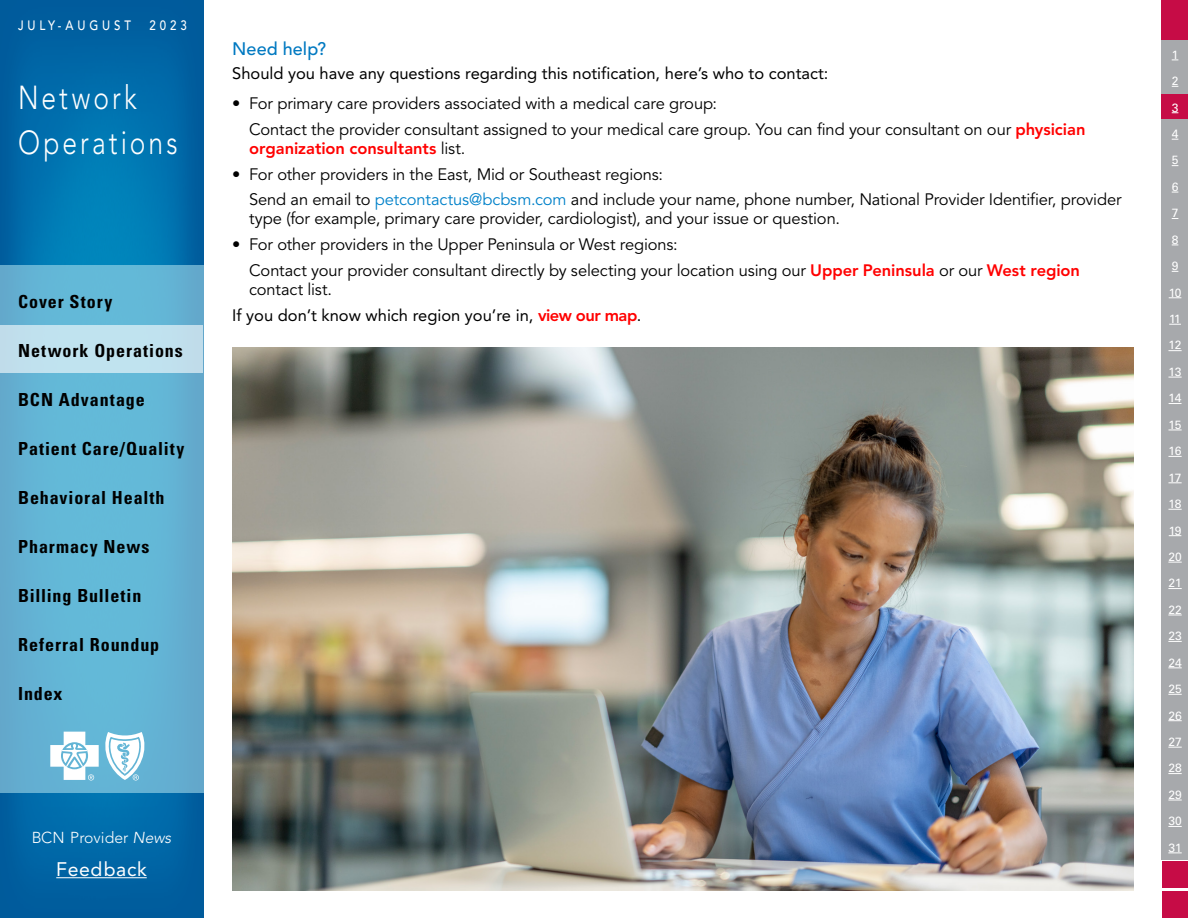
<style>
.page{position:relative;width:1188px;height:918px;background:#fff}
.page>*{position:absolute;margin:0;border:0;box-sizing:border-box;transform-origin:0 0}
.t1{font:300 33px/45px "Avenir LT Std";letter-spacing:.115em;color:#fff;scale:.8 1}
.t2{font:19.5px "Avenir LT Std";letter-spacing:.03em;color:#fff}
.t3{font:700 condensed 18px "Univers LT Std";letter-spacing:.05em;color:#000}
.t4{font:500 18px "Avenir LT Std";letter-spacing:.005em;color:#0079c1}
.t5{font:16.5px/25.7px "Avenir LT Std";letter-spacing:-.01em;color:#000}
.t6{font:16.5px/25.7px "Avenir LT Std";color:#000}
.t7{font:800 16.5px "Avenir LT Std";letter-spacing:-.005em;color:#f00}
.t8{font:300 15.75px "Avenir LT Std";color:#fff}
.t9{font:500 13.5px "Avenir LT Std";letter-spacing:.345em;color:#fff;scale:.85 1}
.t10{font:12px "Univers LT Std";color:#fff}
.s1{font-weight:800;color:#f00}
.s2{font-weight:400;color:#000}
.s3{color:#0081c9}
.s4{font-style:inherit}
.s5{font-style:italic}
</style>
<div class="page">
<div style="left:1162px;top:0;width:26px;height:860px;background:#c60c46"></div>
<img style="left:0;top:0;width:203px;height:918px">
<div style="left:0;top:266px;width:203px;height:527px;background:linear-gradient(to right,#63b5d5,#63b4d4)"></div>
<svg style="left:50px;top:732px;width:100px;height:48px"></svg>
<div style="left:1162px;top:891px;width:26px;height:27px;background:#c60c46"></div>
<div style="left:1162px;top:861px;width:26px;height:27px;background:#c60c46"></div>
<div style="left:1162px;top:780px;width:26px;height:27px;background:#a7a9ac"></div>
<div style="left:1162px;top:807px;width:26px;height:26px;background:#a7a9ac"></div>
<div style="left:1162px;top:833px;width:26px;height:27px;background:#a7a9ac"></div>
<div style="left:1162px;top:40px;width:26px;height:27px;background:#a7a9ac"></div>
<div style="left:1162px;top:67px;width:26px;height:26px;background:#a7a9ac"></div>
<div style="left:1162px;top:120px;width:26px;height:26px;background:#a7a9ac"></div>
<div style="left:1162px;top:146px;width:26px;height:27px;background:#a7a9ac"></div>
<div style="left:1162px;top:173px;width:26px;height:26px;background:#a7a9ac"></div>
<div style="left:1162px;top:199px;width:26px;height:26px;background:#a7a9ac"></div>
<div style="left:1162px;top:226px;width:26px;height:26px;background:#a7a9ac"></div>
<div style="left:1162px;top:252px;width:26px;height:26px;background:#a7a9ac"></div>
<div style="left:1162px;top:278px;width:26px;height:27px;background:#a7a9ac"></div>
<div style="left:1162px;top:305px;width:26px;height:26px;background:#a7a9ac"></div>
<div style="left:1162px;top:331px;width:26px;height:27px;background:#a7a9ac"></div>
<div style="left:1162px;top:358px;width:26px;height:26px;background:#a7a9ac"></div>
<div style="left:1162px;top:384px;width:26px;height:26px;background:#a7a9ac"></div>
<div style="left:1162px;top:411px;width:26px;height:26px;background:#a7a9ac"></div>
<div style="left:1162px;top:437px;width:26px;height:26px;background:#a7a9ac"></div>
<div style="left:1162px;top:463px;width:26px;height:27px;background:#a7a9ac"></div>
<div style="left:1162px;top:490px;width:26px;height:26px;background:#a7a9ac"></div>
<div style="left:1162px;top:516px;width:26px;height:27px;background:#a7a9ac"></div>
<div style="left:1162px;top:543px;width:26px;height:26px;background:#a7a9ac"></div>
<div style="left:1162px;top:569px;width:26px;height:26px;background:#a7a9ac"></div>
<div style="left:1162px;top:596px;width:26px;height:26px;background:#a7a9ac"></div>
<div style="left:1162px;top:622px;width:26px;height:26px;background:#a7a9ac"></div>
<div style="left:1162px;top:648px;width:26px;height:27px;background:#a7a9ac"></div>
<div style="left:1162px;top:675px;width:26px;height:26px;background:#a7a9ac"></div>
<div style="left:1162px;top:701px;width:26px;height:27px;background:#a7a9ac"></div>
<div style="left:1162px;top:728px;width:26px;height:26px;background:#a7a9ac"></div>
<div style="left:1162px;top:754px;width:26px;height:27px;background:#a7a9ac"></div>
<div style="left:0;top:326px;width:203px;height:47px;background:#c0e2ef"></div>
<img style="left:232px;top:348px;width:902px;height:543px">
<hr style="left:56px;top:877px;width:91px;height:1px;background:#fff">
<svg style="left:1169px;top:297px;width:12px;height:1px"></svg>
<svg style="left:1169px;top:324px;width:12px;height:1px"></svg>
<svg style="left:1168px;top:350px;width:14px;height:1px"></svg>
<svg style="left:1168px;top:377px;width:14px;height:1px"></svg>
<svg style="left:1169px;top:403px;width:13px;height:1px"></svg>
<svg style="left:1168px;top:430px;width:14px;height:1px"></svg>
<svg style="left:1168px;top:456px;width:14px;height:1px"></svg>
<svg style="left:1168px;top:483px;width:14px;height:1px"></svg>
<svg style="left:1168px;top:509px;width:14px;height:1px"></svg>
<svg style="left:1169px;top:535px;width:12px;height:1px"></svg>
<svg style="left:1168px;top:562px;width:14px;height:1px"></svg>
<svg style="left:1168px;top:588px;width:14px;height:1px"></svg>
<svg style="left:1168px;top:615px;width:14px;height:1px"></svg>
<svg style="left:1168px;top:641px;width:14px;height:1px"></svg>
<svg style="left:1168px;top:668px;width:14px;height:1px"></svg>
<svg style="left:1168px;top:694px;width:14px;height:1px"></svg>
<svg style="left:1168px;top:720px;width:14px;height:1px"></svg>
<svg style="left:1168px;top:747px;width:14px;height:1px"></svg>
<svg style="left:1168px;top:773px;width:14px;height:1px"></svg>
<svg style="left:1168px;top:800px;width:14px;height:1px"></svg>
<svg style="left:1168px;top:826px;width:14px;height:1px"></svg>
<svg style="left:1168px;top:853px;width:14px;height:1px"></svg>
<p class="t9" style="left:18px;top:17px;width:135px">JULY-AUGUST</p>
<p class="t9" style="left:150px;top:17px;width:45px">2023</p>
<h1 class="t1" style="left:18px;top:75px;width:201px">Network<br>Operations</h1>
<p class="t3" style="left:18px;top:291px;width:96px">Cover Story</p>
<p class="t3" style="left:18px;top:340px;width:166px">Network Operations</p>
<p class="t3" style="left:18px;top:389px;width:128px">BCN Advantage</p>
<p class="t3" style="left:18px;top:438px;width:168px">Patient Care/Quality</p>
<p class="t3" style="left:18px;top:487px;width:148px">Behavioral Health</p>
<p class="t3" style="left:18px;top:536px;width:133px">Pharmacy News</p>
<p class="t3" style="left:18px;top:584px;width:125px">Billing Bulletin</p>
<p class="t3" style="left:18px;top:633px;width:143px">Referral Roundup</p>
<p class="t3" style="left:18px;top:682px;width:46px">Index</p>
<p class="t4" style="left:232px;top:38px;width:96px">Need help?</p>
<p class="t6" style="left:232px;top:61px;width:598px">Should you have any questions regarding this notification, here’s who to contact:</p>
<p class="t5" style="left:249px;top:91px;width:838px;text-indent:-17px">• For primary care providers associated with a medical care group:<br>Contact the provider consultant assigned to your medical care group. You can find your consultant on our <span class="s1">physician</span></p>
<p class="t7" style="left:249px;top:138px;width:218px">organization consultants <span class="s2">list.</span></p>
<p class="t5" style="left:249px;top:162px;width:874px;text-indent:-17px">• For other providers in the East, Mid or Southeast regions:<br>Send an email to <span class="s3">petcontactus@bcbsm.com</span> and include your name, phone number, National Provider Identifier, provider</p>
<p class="t5" style="left:249px;top:206px;width:592px">type (for example, primary care provider, cardiologist), and your issue or question.</p>
<p class="t5" style="left:249px;top:232px;width:833px;text-indent:-17px">• For other providers in the Upper Peninsula or West regions:<br>Contact your provider consultant directly by selecting your location using our <span class="s1">Upper Peninsula</span> or our <span class="s1">West region</span></p>
<p class="t6" style="left:232px;top:277px;width:411px;text-indent:17px"><span class="s4">contact list.<br></span>If you don’t know which region you’re in, <span class="s1">view our map</span>.</p>
<p class="t8" style="left:32px;top:828px;width:141px">BCN Provider <span class="s5">News</span></p>
<p class="t2" style="left:56px;top:858px;width:92px">Feedback</p>
<p class="t10" style="left:1172px;top:47px;width:8px">1</p>
<p class="t10" style="left:1172px;top:74px;width:8px">2</p>
<p class="t10" style="left:1172px;top:100px;width:8px">3</p>
<p class="t10" style="left:1172px;top:127px;width:8px">4</p>
<p class="t10" style="left:1172px;top:153px;width:8px">5</p>
<p class="t10" style="left:1172px;top:180px;width:8px">6</p>
<p class="t10" style="left:1172px;top:206px;width:8px">7</p>
<p class="t10" style="left:1172px;top:232px;width:8px">8</p>
<p class="t10" style="left:1172px;top:259px;width:8px">9</p>
<p class="t10" style="left:1169px;top:285px;width:14px">10</p>
<p class="t10" style="left:1169px;top:312px;width:13px">11</p>
<p class="t10" style="left:1168px;top:338px;width:15px">12</p>
<p class="t10" style="left:1168px;top:365px;width:15px">13</p>
<p class="t10" style="left:1169px;top:391px;width:14px">14</p>
<p class="t10" style="left:1168px;top:417px;width:15px">15</p>
<p class="t10" style="left:1168px;top:444px;width:15px">16</p>
<p class="t10" style="left:1168px;top:470px;width:15px">17</p>
<p class="t10" style="left:1168px;top:497px;width:15px">18</p>
<p class="t10" style="left:1169px;top:523px;width:14px">19</p>
<p class="t10" style="left:1168px;top:550px;width:15px">20</p>
<p class="t10" style="left:1168px;top:576px;width:15px">21</p>
<p class="t10" style="left:1168px;top:602px;width:15px">22</p>
<p class="t10" style="left:1168px;top:629px;width:15px">23</p>
<p class="t10" style="left:1168px;top:655px;width:15px">24</p>
<p class="t10" style="left:1168px;top:682px;width:15px">25</p>
<p class="t10" style="left:1168px;top:708px;width:15px">26</p>
<p class="t10" style="left:1168px;top:735px;width:15px">27</p>
<p class="t10" style="left:1168px;top:761px;width:15px">28</p>
<p class="t10" style="left:1168px;top:788px;width:15px">29</p>
<p class="t10" style="left:1168px;top:814px;width:15px">30</p>
<p class="t10" style="left:1168px;top:840px;width:15px">31</p>
</div>
